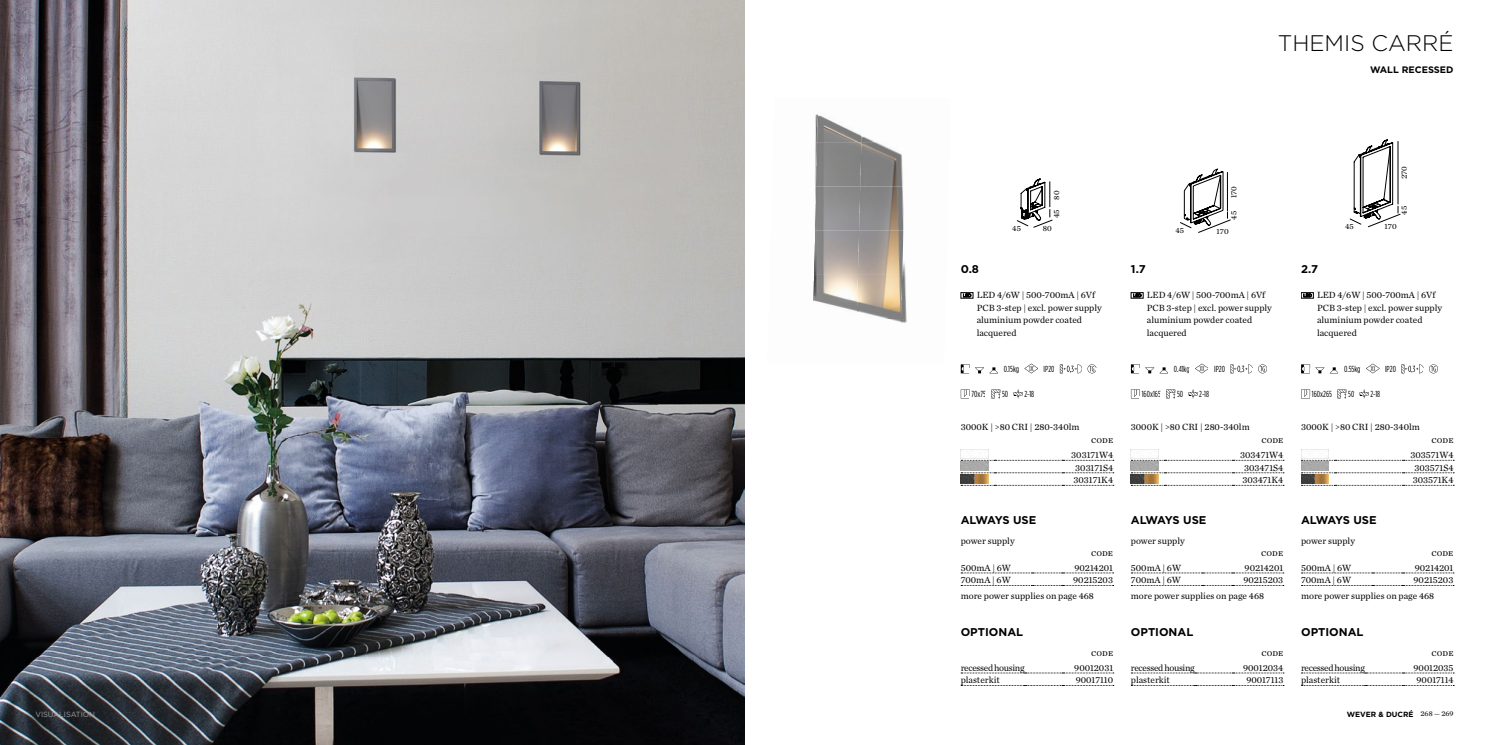
<style>
.page{position:relative;width:1489px;height:745px;background:#fff}
.page>*{position:absolute;margin:0;border:0;box-sizing:border-box;transform-origin:0 0}
.t1{font:300 22.5px "Gotham";color:#000}
.t2{font:700 11.25px "Gotham HTF";color:#000}
.t3{font:700 11.25px "Gotham HTF";letter-spacing:-.035em;color:#000}
.t4{font:9.38px/12.5px "Chronicle Text G1";color:#000}
.t5{font:9.38px "Chronicle Text G1";letter-spacing:-.035em;color:#000}
.t6{font:700 9.38px "Gotham HTF";color:#000}
.t7{font:8.75px "Gotham Condensed";color:#000}
.t8{font:8.12px "Chronicle Text G1";color:#000}
.t9{font:700 7.5px "Gotham HTF";color:#000}
.t10{font:7.5px "Gotham HTF";letter-spacing:-.005em;color:#9d9d9c}
.s1{font-family:"Chronicle Text G1";font-weight:400}
</style>
<div class="page">
<svg style="left:1016px;top:179px;width:36px;height:48px"></svg>
<svg style="left:963px;top:294px;width:8px;height:2px"></svg>
<div style="left:960px;top:292px;width:13px;height:6px;border:1px solid #000"></div>
<svg style="left:960px;top:364px;width:38px;height:9px"></svg>
<svg style="left:1024px;top:363px;width:14px;height:10px"></svg>
<svg style="left:1059px;top:364px;width:38px;height:9px"></svg>
<svg style="left:960px;top:389px;width:10px;height:9px"></svg>
<svg style="left:991px;top:389px;width:10px;height:9px"></svg>
<svg style="left:1013px;top:389px;width:10px;height:9px"></svg>
<svg style="left:1180px;top:169px;width:50px;height:63px"></svg>
<svg style="left:1133px;top:294px;width:8px;height:2px"></svg>
<div style="left:1130px;top:292px;width:13px;height:6px;border:1px solid #000"></div>
<svg style="left:1130px;top:364px;width:38px;height:9px"></svg>
<svg style="left:1195px;top:363px;width:13px;height:10px"></svg>
<svg style="left:1230px;top:364px;width:37px;height:9px"></svg>
<svg style="left:1130px;top:389px;width:10px;height:9px"></svg>
<svg style="left:1166px;top:389px;width:10px;height:9px"></svg>
<svg style="left:1188px;top:389px;width:10px;height:9px"></svg>
<svg style="left:1349px;top:139px;width:51px;height:88px"></svg>
<svg style="left:1303px;top:294px;width:8px;height:2px"></svg>
<div style="left:1300px;top:292px;width:13px;height:6px;border:1px solid #000"></div>
<svg style="left:1301px;top:364px;width:37px;height:9px"></svg>
<svg style="left:1366px;top:363px;width:14px;height:10px"></svg>
<svg style="left:1401px;top:364px;width:37px;height:9px"></svg>
<svg style="left:1301px;top:389px;width:10px;height:9px"></svg>
<svg style="left:1337px;top:389px;width:10px;height:9px"></svg>
<svg style="left:1359px;top:389px;width:10px;height:9px"></svg>
<img style="left:0;top:0;width:744px;height:744px">
<img style="left:815px;top:114px;width:59px;height:28px">
<img style="left:815px;top:142px;width:88px;height:44px">
<img style="left:816px;top:186px;width:88px;height:44px">
<img style="left:814px;top:186px;width:2px;height:44px">
<img style="left:859px;top:230px;width:47px;height:45px">
<img style="left:813px;top:230px;width:46px;height:81px">
<img style="left:902px;top:275px;width:5px;height:48px">
<img style="left:855px;top:275px;width:47px;height:48px">
<svg style="left:961px;top:572px;width:152px;height:1px"></svg>
<svg style="left:1131px;top:572px;width:152px;height:1px"></svg>
<svg style="left:1301px;top:572px;width:152px;height:1px"></svg>
<img style="left:960px;top:449px;width:28px;height:9px">
<svg style="left:961px;top:459px;width:152px;height:1px"></svg>
<img style="left:960px;top:461px;width:28px;height:9px">
<svg style="left:961px;top:472px;width:152px;height:1px"></svg>
<img style="left:960px;top:474px;width:28px;height:9px">
<svg style="left:961px;top:484px;width:152px;height:1px"></svg>
<svg style="left:961px;top:672px;width:152px;height:1px"></svg>
<img style="left:1130px;top:449px;width:28px;height:9px">
<svg style="left:1131px;top:459px;width:151px;height:1px"></svg>
<img style="left:1130px;top:461px;width:28px;height:9px">
<svg style="left:1131px;top:472px;width:152px;height:1px"></svg>
<img style="left:1130px;top:474px;width:28px;height:9px">
<svg style="left:1131px;top:484px;width:151px;height:1px"></svg>
<svg style="left:1131px;top:672px;width:152px;height:1px"></svg>
<img style="left:1301px;top:449px;width:27px;height:9px">
<svg style="left:1301px;top:459px;width:151px;height:1px"></svg>
<img style="left:1301px;top:461px;width:27px;height:9px">
<svg style="left:1301px;top:472px;width:152px;height:1px"></svg>
<img style="left:1301px;top:474px;width:27px;height:9px">
<svg style="left:1301px;top:484px;width:151px;height:1px"></svg>
<svg style="left:1301px;top:672px;width:152px;height:1px"></svg>
<p class="t10" style="left:35px;top:709px;width:61px">VISUALISATION</p>
<h1 class="t1" style="left:1277px;top:31px;width:177px">THEMIS CARRÉ</h1>
<p class="t6" style="left:1369px;top:64px;width:85px">WALL RECESSED</p>
<p class="t8" style="left:1050px;top:199px;width:10px;rotate:-90deg">80</p>
<p class="t8" style="left:1050px;top:218px;width:10px;rotate:-90deg">45</p>
<p class="t8" style="left:1227px;top:198px;width:14px;rotate:-90deg">170</p>
<p class="t8" style="left:1227px;top:220px;width:10px;rotate:-90deg">45</p>
<p class="t8" style="left:1397px;top:179px;width:15px;rotate:-90deg">270</p>
<p class="t8" style="left:1397px;top:215px;width:10px;rotate:-90deg">45</p>
<p class="t8" style="left:1012px;top:222px;width:10px">45</p>
<p class="t8" style="left:1042px;top:222px;width:10px">80</p>
<p class="t8" style="left:1175px;top:224px;width:10px">45</p>
<p class="t8" style="left:1216px;top:225px;width:14px">170</p>
<p class="t8" style="left:1344px;top:220px;width:10px">45</p>
<p class="t8" style="left:1384px;top:220px;width:14px">170</p>
<p class="t2" style="left:960px;top:262px;width:20px">0.8</p>
<p class="t4" style="left:976px;top:288px;width:126px">LED 4/6W | 500-700mA | 6Vf<br>PCB 3-step | excl. power supply</p>
<p class="t2" style="left:1130px;top:262px;width:16px">1.7</p>
<p class="t4" style="left:1146px;top:288px;width:120px">LED 4/6W | 500-700mA | 6Vf</p>
<p class="t2" style="left:1300px;top:262px;width:18px">2.7</p>
<p class="t4" style="left:1316px;top:288px;width:120px">LED 4/6W | 500-700mA | 6Vf</p>
<p class="t4" style="left:1146px;top:301px;width:126px">PCB 3-step | excl. power supply</p>
<p class="t4" style="left:1316px;top:301px;width:126px">PCB 3-step | excl. power supply</p>
<p class="t4" style="left:976px;top:313px;width:107px">aluminium powder coated lacquered</p>
<p class="t4" style="left:1146px;top:313px;width:107px">aluminium powder coated lacquered</p>
<p class="t4" style="left:1316px;top:313px;width:107px">aluminium powder coated lacquered</p>
<p class="t7" style="left:1003px;top:364px;width:17px">0.15kg</p>
<p class="t7" style="left:1043px;top:364px;width:12px">IP20</p>
<p class="t7" style="left:971px;top:389px;width:16px">70 x75</p>
<p class="t7" style="left:1002px;top:389px;width:8px">50</p>
<p class="t7" style="left:1024px;top:389px;width:11px">2 -18</p>
<p class="t4" style="left:960px;top:419px;width:120px">3000K | &gt;80 CRI | 280-340lm</p>
<p class="t7" style="left:1173px;top:364px;width:17px">0.41kg</p>
<p class="t7" style="left:1214px;top:364px;width:12px">IP20</p>
<p class="t7" style="left:1343px;top:364px;width:18px">0.55kg</p>
<p class="t7" style="left:1384px;top:364px;width:12px">IP20</p>
<p class="t7" style="left:1141px;top:389px;width:21px">160 x165</p>
<p class="t7" style="left:1176px;top:389px;width:8px">50</p>
<p class="t7" style="left:1199px;top:389px;width:11px">2 -18</p>
<p class="t4" style="left:1130px;top:419px;width:120px">3000K | &gt;80 CRI | 280-340lm</p>
<p class="t7" style="left:1311px;top:389px;width:22px">160 x265</p>
<p class="t7" style="left:1347px;top:389px;width:8px">50</p>
<p class="t7" style="left:1370px;top:389px;width:11px">2 -18</p>
<p class="t4" style="left:1300px;top:419px;width:120px">3000K | &gt;80 CRI | 280-340lm</p>
<p class="t4" style="left:1071px;top:432px;width:43px;line-height:14.8px;text-align:right">code<br>303171W4</p>
<p class="t4" style="left:1073px;top:460px;width:41px">303171S4<br>303171K4</p>
<p class="t4" style="left:1239px;top:432px;width:45px;line-height:14.8px;text-align:right">code<br>303471W4</p>
<p class="t4" style="left:1242px;top:460px;width:42px">303471S4<br>303471K4</p>
<p class="t4" style="left:1410px;top:432px;width:44px;line-height:14.8px;text-align:right">code<br>303571W4</p>
<p class="t4" style="left:1412px;top:460px;width:42px">303571S4<br>303571K4</p>
<p class="t3" style="left:960px;top:512px;width:77px">ALWAYS USE</p>
<p class="t3" style="left:1130px;top:512px;width:77px">ALWAYS USE</p>
<p class="t3" style="left:1300px;top:512px;width:77px">ALWAYS USE</p>
<p class="t4" style="left:960px;top:533px;width:55px">power supply</p>
<p class="t4" style="left:1091px;top:546px;width:23px">code</p>
<p class="t4" style="left:960px;top:560px;width:52px">500mA | 6W</p>
<p class="t4" style="left:1074px;top:560px;width:40px">90214201</p>
<p class="t4" style="left:960px;top:573px;width:51px">700mA | 6W</p>
<p class="t4" style="left:1073px;top:573px;width:41px">90215203</p>
<p class="t4" style="left:1130px;top:533px;width:55px">power supply</p>
<p class="t4" style="left:1300px;top:533px;width:55px">power supply</p>
<p class="t4" style="left:1261px;top:546px;width:23px">code</p>
<p class="t4" style="left:1431px;top:546px;width:23px">code</p>
<p class="t4" style="left:1130px;top:560px;width:52px">500mA | 6W</p>
<p class="t4" style="left:1244px;top:560px;width:40px">90214201</p>
<p class="t4" style="left:1130px;top:573px;width:51px">700mA | 6W</p>
<p class="t4" style="left:1243px;top:573px;width:41px">90215203</p>
<p class="t4" style="left:1300px;top:560px;width:52px">500mA | 6W</p>
<p class="t4" style="left:1414px;top:560px;width:40px">90214201</p>
<p class="t4" style="left:1300px;top:573px;width:51px">700mA | 6W</p>
<p class="t4" style="left:1413px;top:573px;width:41px">90215203</p>
<p class="t4" style="left:960px;top:588px;width:135px">more power supplies on page 468</p>
<p class="t4" style="left:1130px;top:588px;width:135px">more power supplies on page 468</p>
<p class="t4" style="left:1300px;top:588px;width:135px">more power supplies on page 468</p>
<p class="t2" style="left:960px;top:625px;width:64px">OPTIONAL</p>
<p class="t2" style="left:1130px;top:625px;width:64px">OPTIONAL</p>
<p class="t2" style="left:1300px;top:625px;width:64px">OPTIONAL</p>
<p class="t4" style="left:1091px;top:645px;width:23px">code</p>
<p class="t4" style="left:1261px;top:645px;width:23px">code</p>
<p class="t4" style="left:1431px;top:645px;width:23px">code</p>
<p class="t5" style="left:960px;top:660px;width:65px">recessed housing</p>
<p class="t4" style="left:1074px;top:660px;width:40px">90012031</p>
<p class="t4" style="left:960px;top:673px;width:41px">plasterkit</p>
<p class="t4" style="left:1075px;top:673px;width:39px">90017110</p>
<p class="t5" style="left:1130px;top:660px;width:65px">recessed housing</p>
<p class="t4" style="left:1242px;top:660px;width:42px">90012034</p>
<p class="t4" style="left:1130px;top:673px;width:41px">plasterkit</p>
<p class="t4" style="left:1246px;top:673px;width:38px">90017113</p>
<p class="t5" style="left:1300px;top:660px;width:65px">recessed housing</p>
<p class="t4" style="left:1413px;top:660px;width:42px">90012035</p>
<p class="t4" style="left:1300px;top:673px;width:41px">plasterkit</p>
<p class="t4" style="left:1416px;top:673px;width:38px">90017114</p>
<p class="t9" style="left:1346px;top:709px;width:108px">WEVER &amp; DUCRÉ <span class="s1">268 — 269</span></p>
</div>
